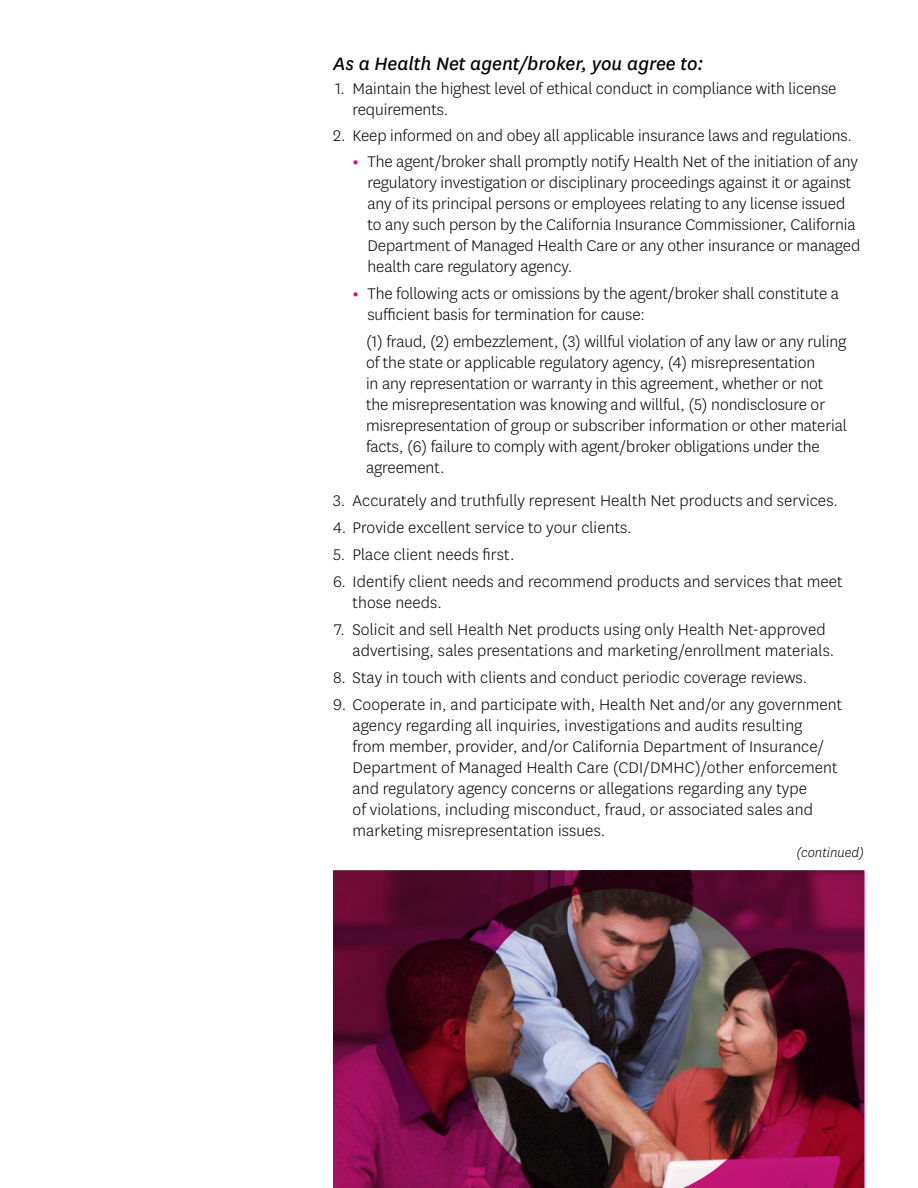
<style>
.page{position:relative;width:918px;height:1188px;background:#fff}
.page>*{position:absolute;margin:0;border:0;box-sizing:border-box;transform-origin:0 0}
.t1{font:italic 21px "Centene Sans";color:#000}
.t2{font:300 18px/21px "Centene Sans";letter-spacing:-.005em;color:#000}
.t3{font:italic 300 15px "Centene Sans";color:#000}
.s1{font-weight:700;color:#cb177d}
</style>
<div class="page">
<img style="left:333px;top:870px;width:532px;height:318px">
<h3 class="t1" style="left:333px;top:50px;width:372px">As a Health Net agent/broker, you agree to:</h3>
<p class="t2" style="left:353px;top:77px;width:485px;text-indent:-17px">1. Maintain the highest level of ethical conduct in compliance with license requirements.</p>
<p class="t2" style="left:333px;top:124px;width:521px">2. Keep informed on and obey all applicable insurance laws and regulations.</p>
<p class="t2" style="left:368px;top:150px;width:494px;text-indent:-15px"><span class="s1">•</span> The agent/broker shall promptly notify Health Net of the initiation of any regulatory investigation or disciplinary proceedings against it or against any of its principal persons or employees relating to any license issued to any such person by the California Insurance Commissioner, California Department of Managed Health Care or any other insurance or managed health care regulatory agency.</p>
<p class="t2" style="left:368px;top:282px;width:473px;text-indent:-15px"><span class="s1">•</span> The following acts or omissions by the agent/broker shall constitute a sufficient basis for termination for cause:</p>
<p class="t2" style="left:366px;top:330px;width:482px">(1) fraud, (2) embezzlement, (3) willful violation of any law or any ruling of the state or applicable regulatory agency, (4) misrepresentation<br>in any representation or warranty in this agreement, whether or not the misrepresentation was knowing and willful, (5) nondisclosure or misrepresentation of group or subscriber information or other material facts, (6) failure to comply with agent/broker obligations under the agreement.</p>
<p class="t2" style="left:333px;top:489px;width:507px">3. Accurately and truthfully represent Health Net products and services.</p>
<p class="t2" style="left:333px;top:516px;width:300px">4. Provide excellent service to your clients.</p>
<p class="t2" style="left:333px;top:543px;width:183px">5. Place client needs first.</p>
<p class="t2" style="left:353px;top:570px;width:492px;text-indent:-19px">6. Identify client needs and recommend products and services that meet those needs.</p>
<p class="t2" style="left:353px;top:618px;width:483px;text-indent:-18px">7. Solicit and sell Health Net products using only Health Net-approved advertising, sales presentations and marketing/enrollment materials.</p>
<p class="t2" style="left:333px;top:666px;width:476px">8. Stay in touch with clients and conduct periodic coverage reviews.</p>
<p class="t2" style="left:353px;top:693px;width:491px;text-indent:-19px">9. Cooperate in, and participate with, Health Net and/or any government agency regarding all inquiries, investigations and audits resulting<br>from member, provider, and/or California Department of Insurance/ Department of Managed Health Care (CDI/DMHC)/other enforcement and regulatory agency concerns or allegations regarding any type<br>of violations, including misconduct, fraud, or associated sales and marketing misrepresentation issues.</p>
<p class="t3" style="left:796px;top:844px;width:69px">(continued)</p>
</div>
